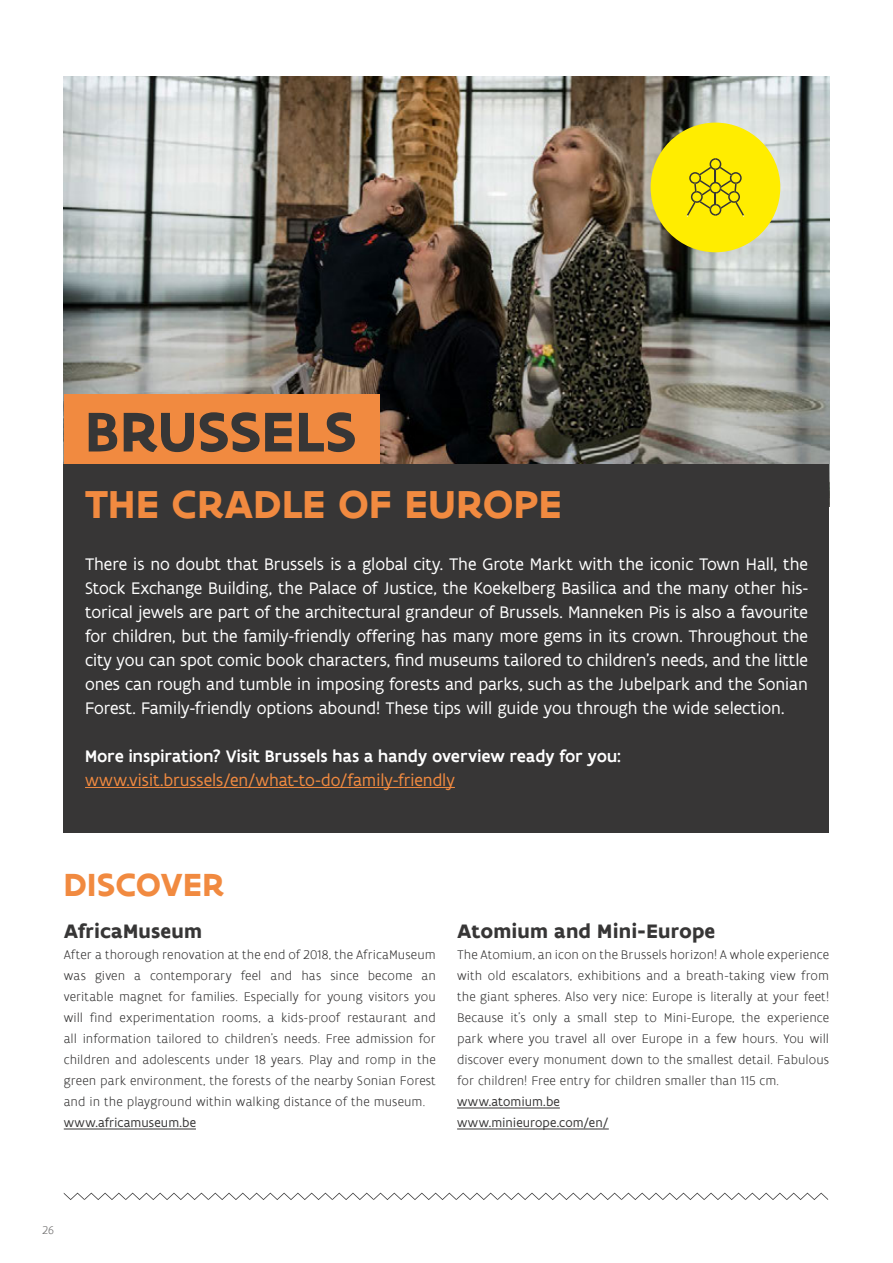
<style>
.page{position:relative;width:893px;height:1263px;background:#fff}
.page>*{position:absolute;margin:0;border:0;box-sizing:border-box;transform-origin:0 0}
.titel_1_H1{font:700 60px "Flanders Art Sans";letter-spacing:.005em;color:#373636}
.titel_1_H1-2{font:700 42px "Flanders Art Sans";letter-spacing:.01em;color:#f18a40}
.titel_3_H4{font:700 34.5px "Flanders Art Sans";letter-spacing:.005em;color:#f18a40}
.naam_H5{font:700 21px "Flanders Art Sans";letter-spacing:.005em;color:#373636}
.inleiding_P{font:18px/24px "Flanders Art Sans";letter-spacing:-.005em;color:#fff;text-align:justify}
.inleiding_P-2{font:500 18px "Flanders Art Sans";letter-spacing:.01em;color:#fff}
.inleiding_P-3{font:18px "Flanders Art Sans";letter-spacing:-.005em;color:#f18a40}
.body_P{font:300 13.5px/21px "Flanders Art Sans";color:#373636;text-align:justify}
.webadres_P{font:13.5px "Flanders Art Sans";letter-spacing:.005em;color:#373636}
.t1{font:300 12px "Flanders Art Sans";color:#706f6f}
</style>
<div class="page">
<img style="left:64px;top:77px;width:765px;height:387px">
<svg style="left:64px;top:1192px;width:764px;height:8px"></svg>
<div style="left:64px;top:394px;width:315px;height:70px;background:#f18a40"></div>
<div style="left:64px;top:464px;width:765px;height:369px;background:#373636"></div>
<hr style="left:85px;top:787px;width:370px;height:1px;background:#f18a40">
<hr style="left:64px;top:1129px;width:132px;height:1px;background:#373636">
<hr style="left:457px;top:1108px;width:103px;height:1px;background:#373636">
<hr style="left:457px;top:1129px;width:152px;height:1px;background:#373636">
<div style="left:651px;top:123px;width:129px;height:129px;background:#ffed00;border-radius:50%"></div>
<svg style="left:686px;top:158px;width:59px;height:59px"></svg>
<h1 class="titel_1_H1" style="left:85px;top:394px;width:273px">BRUSSELS</h1>
<h1 class="titel_1_H1-2" style="left:85px;top:477px;width:478px">THE CRADLE OF EUROPE</h1>
<p class="inleiding_P" style="left:85px;top:552px;width:724px">There is no doubt that Brussels is a global city. The Grote Markt with the iconic Town Hall, the Stock Exchange Building, the Palace of Justice, the Koekelberg Basilica and the many other his&shy;torical jewels are part of the architectural grandeur of Brussels. Manneken Pis is also a favourite for children, but the family-friendly offering has many more gems in its crown. Throughout the city you can spot comic book characters, find museums tailored to children’s needs, and the little ones can rough and tumble in imposing forests and parks, such as the Jubelpark and the Sonian Forest. Family-friendly options abound! These tips will guide you through the wide selection.</p>
<p class="inleiding_P-2" style="left:85px;top:745px;width:537px">More inspiration? Visit Brussels has a handy overview ready for you:</p>
<p class="inleiding_P-3" style="left:85px;top:769px;width:371px">www.visit.brussels/en/what-to-do/family-friendly</p>
<h4 class="titel_3_H4" style="left:64px;top:862px;width:162px">DISCOVER</h4>
<h5 class="naam_H5" style="left:64px;top:917px;width:140px">AfricaMuseum</h5>
<p class="body_P" style="left:64px;top:944px;width:374px">After a thorough renovation at the end of 2018, the AfricaMuseum was given a contemporary feel and has since become an veritable magnet for families. Especially for young visitors you will find experimentation rooms, a kids-proof restaurant and all information tailored to children’s needs. Free admission for children and adolescents under 18 years. Play and romp in the green park environment, the forests of the nearby Sonian Forest and in the playground within walking distance of the museum.</p>
<p class="webadres_P" style="left:64px;top:1114px;width:134px">www.africamuseum.be</p>
<h5 class="naam_H5" style="left:457px;top:917px;width:260px">Atomium and Mini-Europe</h5>
<p class="body_P" style="left:457px;top:944px;width:374px">The Atomium, an icon on the Brussels horizon! A whole experience with old escalators, exhibitions and a breath-taking view from the giant spheres. Also very nice: Europe is literally at your feet!<br>Because it’s only a small step to Mini-Europe, the experience park where you travel all over Europe in a few hours. You will discover every monument down to the smallest detail. Fabulous for children! Free entry for children smaller than 115 cm.</p>
<p class="webadres_P" style="left:457px;top:1093px;width:104px">www.atomium.be</p>
<p class="webadres_P" style="left:457px;top:1114px;width:153px">www.minieurope.com/en/</p>
<p class="t1" style="left:43px;top:1223px;width:13px">26</p>
</div>
